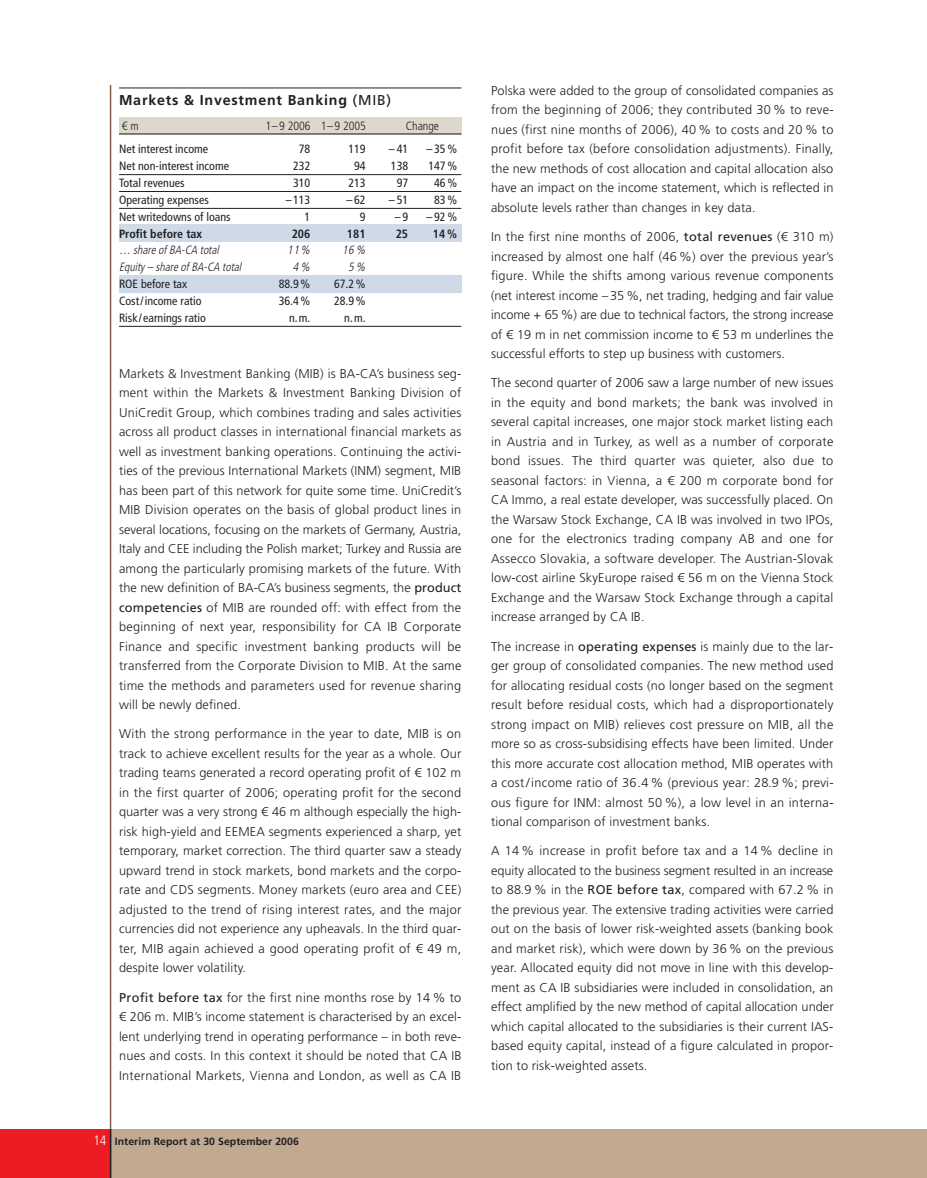
<style>
.page{position:relative;width:927px;height:1178px;background:#fff}
.page>*{position:absolute;margin:0;border:0;box-sizing:border-box;transform-origin:0 0}
.t1{font:700 14.25px "Frutiger";letter-spacing:.055em;color:#231f20}
.t2{font:300 12.75px/19.5px "Frutiger";letter-spacing:.01em;color:#231f20;text-align:justify}
.t3{font:condensed 12px "Frutiger";color:#231f20}
.t4{font:italic 300 condensed 12px "BA";color:#231f20}
.t5{font:700 condensed 12px "Frutiger";color:#231f20}
.t6{font:300 condensed 12px "Frutiger";letter-spacing:-.01em;color:#231f20}
.t7{font:700 10.5px "Frutiger";letter-spacing:.005em;color:#231f20}
.s1{font-weight:400}
.s2{font-weight:300;font-stretch:condensed;font-size:13.5px;color:#fff}
</style>
<div class="page">
<div style="left:119px;top:117px;width:342px;height:17px;background:#ddd8cc"></div>
<div style="left:119px;top:225px;width:342px;height:17px;background:#cedae8"></div>
<div style="left:119px;top:276px;width:342px;height:17px;background:#cedae8"></div>
<hr style="left:119px;top:88px;width:342px;height:1px;background:#231f20">
<hr style="left:119px;top:134px;width:342px;height:1px;background:#231f20">
<hr style="left:119px;top:174px;width:342px;height:1px;background:#231f20">
<hr style="left:119px;top:191px;width:342px;height:1px;background:#231f20">
<hr style="left:119px;top:208px;width:342px;height:1px;background:#231f20">
<hr style="left:119px;top:326px;width:342px;height:1px;background:#231f20">
<div style="left:0;top:1129px;width:111px;height:49px;background:#ed1c24"></div>
<div style="left:111px;top:1129px;width:816px;height:49px;background:#c2a991"></div>
<hr style="left:110px;top:85px;width:1px;height:1093px;background:#835e44">
<hr style="left:110px;top:1129px;width:1px;height:49px;background:#231f20">
<p class="t1" style="left:119px;top:94px;width:274px">Markets &amp; Investment Banking <span class="s1">(MIB)</span></p>
<p class="t6" style="left:122px;top:121px;width:18px">€ m</p>
<p class="t6" style="left:265px;top:121px;width:102px">1– 9 2006 1– 9 2005</p>
<p class="t6" style="left:406px;top:121px;width:35px">Change</p>
<p class="t3" style="left:119px;top:144px;width:91px">Net interest income</p>
<p class="t3" style="left:299px;top:144px;width:13px">78</p>
<p class="t3" style="left:348px;top:144px;width:19px">119</p>
<p class="t3" style="left:389px;top:144px;width:21px">–41</p>
<p class="t3" style="left:426px;top:144px;width:32px">–35%</p>
<p class="t3" style="left:119px;top:161px;width:111px">Net non-interest income</p>
<p class="t3" style="left:293px;top:161px;width:19px">232</p>
<p class="t3" style="left:354px;top:161px;width:13px">94</p>
<p class="t3" style="left:391px;top:161px;width:19px">138</p>
<p class="t3" style="left:428px;top:161px;width:30px">147 %</p>
<p class="t3" style="left:119px;top:178px;width:67px">Total revenues</p>
<p class="t3" style="left:293px;top:178px;width:19px">310</p>
<p class="t3" style="left:348px;top:178px;width:19px">213</p>
<p class="t3" style="left:397px;top:178px;width:13px">97</p>
<p class="t3" style="left:434px;top:178px;width:25px">46%</p>
<p class="t3" style="left:119px;top:195px;width:91px">Operating expenses</p>
<p class="t3" style="left:286px;top:195px;width:26px">–113</p>
<p class="t3" style="left:346px;top:195px;width:21px">–62</p>
<p class="t3" style="left:389px;top:195px;width:21px">–51</p>
<p class="t3" style="left:434px;top:195px;width:25px">83%</p>
<p class="t3" style="left:119px;top:212px;width:113px">Net writedowns of loans</p>
<p class="t3" style="left:305px;top:212px;width:7px">1</p>
<p class="t3" style="left:360px;top:212px;width:7px">9</p>
<p class="t3" style="left:395px;top:212px;width:15px">–9</p>
<p class="t3" style="left:426px;top:212px;width:32px">–92%</p>
<p class="t5" style="left:119px;top:229px;width:85px">Profit before tax</p>
<p class="t5" style="left:292px;top:229px;width:20px">206</p>
<p class="t5" style="left:347px;top:229px;width:20px">181</p>
<p class="t5" style="left:396px;top:229px;width:14px">25</p>
<p class="t5" style="left:433px;top:229px;width:26px">14%</p>
<p class="t4" style="left:119px;top:245px;width:101px">… share of BA-CA total</p>
<p class="t4" style="left:287px;top:245px;width:24px">11%</p>
<p class="t4" style="left:342px;top:245px;width:25px">16%</p>
<p class="t4" style="left:119px;top:262px;width:124px">Equity – share of BA-CA total</p>
<p class="t4" style="left:293px;top:262px;width:19px">4%</p>
<p class="t4" style="left:348px;top:262px;width:19px">5%</p>
<p class="t3" style="left:119px;top:279px;width:70px">ROE before tax</p>
<p class="t3" style="left:279px;top:279px;width:33px">88.9 %</p>
<p class="t3" style="left:334px;top:279px;width:33px">67.2 %</p>
<p class="t3" style="left:119px;top:296px;width:84px">Cost/income ratio</p>
<p class="t3" style="left:279px;top:296px;width:33px">36.4 %</p>
<p class="t3" style="left:334px;top:296px;width:33px">28.9 %</p>
<p class="t3" style="left:119px;top:313px;width:88px">Risk/earnings ratio</p>
<p class="t3" style="left:289px;top:313px;width:23px">n.m.</p>
<p class="t3" style="left:344px;top:313px;width:23px">n.m.</p>
<p class="t2" style="left:119px;top:364px;width:344px">Markets &amp; Investment Banking (MIB) is BA-CA’s business seg&shy;ment within the Markets &amp; Investment Banking Division of UniCredit Group, which combines trading and sales activities across all product classes in international financial markets as well as investment banking operations. Continuing the activi&shy;ties of the previous International Markets (INM) segment, MIB has been part of this network for quite some time. UniCredit’s MIB Division operates on the basis of global product lines in several locations, focusing on the markets of Germany, Austria, Italy and CEE including the Polish market; Turkey and Russia are among the particularly promising markets of the future. With the new definition of BA-CA’s business segments, the <span class="s1">product competencies</span> of MIB are rounded off: with effect from the beginning of next year, responsibility for CA IB Corporate Finance and specific investment banking products will be transferred from the Corporate Division to MIB. At the same time the methods and parameters used for revenue sharing will be newly defined.</p>
<p class="t2" style="left:119px;top:725px;width:344px">With the strong performance in the year to date, MIB is on track to achieve excellent results for the year as a whole. Our trading teams generated a record operating profit of € 102 m in the first quarter of 2006; operating profit for the second quarter was a very strong € 46 m although especially the high&shy;risk high-yield and EEMEA segments experienced a sharp, yet temporary, market correction. The third quarter saw a steady upward trend in stock markets, bond markets and the corpo&shy;rate and CDS segments. Money markets (euro area and CEE) adjusted to the trend of rising interest rates, and the major currencies did not experience any upheavals. In the third quar&shy;ter, MIB again achieved a good operating profit of € 49 m, despite lower volatility.</p>
<p class="t2" style="left:119px;top:988px;width:344px"><span class="s1">Profit before tax</span> for the first nine months rose by 14 % to € 206 m. MIB’s income statement is characterised by an excel&shy;lent underlying trend in operating performance – in both reve&shy;nues and costs. In this context it should be noted that CA IB International Markets, Vienna and London, as well as CA IB</p>
<p class="t7" style="left:93px;top:1137px;width:207px"><span class="s2">14</span> Interim Report at 30 September 2006</p>
<p class="t2" style="left:491px;top:82px;width:344px">Polska were added to the group of consolidated companies as from the beginning of 2006; they contributed 30 % to reve&shy;nues (first nine months of 2006), 40 % to costs and 20 % to profit before tax (before consolidation adjustments). Finally, the new methods of cost allocation and capital allocation also have an impact on the income statement, which is reflected in absolute levels rather than changes in key data.</p>
<p class="t2" style="left:491px;top:228px;width:344px">In the first nine months of 2006, <span class="s1">total revenues</span> (€ 310 m) increased by almost one half (46 %) over the previous year’s figure. While the shifts among various revenue components (net interest income – 35 %, net trading, hedging and fair value income + 65 %) are due to technical factors, the strong increase of € 19 m in net commission income to € 53 m underlines the successful efforts to step up business with customers.</p>
<p class="t2" style="left:491px;top:374px;width:344px">The second quarter of 2006 saw a large number of new issues in the equity and bond markets; the bank was involved in several capital increases, one major stock market listing each in Austria and in Turkey, as well as a number of corporate bond issues. The third quarter was quieter, also due to seasonal factors: in Vienna, a € 200 m corporate bond for CA Immo, a real estate developer, was successfully placed. On the Warsaw Stock Exchange, CA IB was involved in two IPOs, one for the electronics trading company AB and one for Assecco Slovakia, a software developer. The Austrian-Slovak low-cost airline SkyEurope raised € 56 m on the Vienna Stock Exchange and the Warsaw Stock Exchange through a capital increase arranged by CA IB.</p>
<p class="t2" style="left:491px;top:637px;width:344px">The increase in <span class="s1">operating expenses</span> is mainly due to the lar&shy;ger group of consolidated companies. The new method used for allocating residual costs (no longer based on the segment result before residual costs, which had a disproportionately strong impact on MIB) relieves cost pressure on MIB, all the more so as cross-subsidising effects have been limited. Under this more accurate cost allocation method, MIB operates with a cost/income ratio of 36.4 % (previous year: 28.9 %; previ - ous figure for INM: almost 50 %), a low level in an interna - tional comparison of investment banks.</p>
<p class="t2" style="left:491px;top:842px;width:344px">A 14 % increase in profit before tax and a 14 % decline in equity allocated to the business segment resulted in an increase to 88.9 % in the <span class="s1">ROE before tax</span>, compared with 67.2 % in the previous year. The extensive trading activities were carried out on the basis of lower risk-weighted assets (banking book and market risk), which were down by 36 % on the previous year. Allocated equity did not move in line with this develop&shy;ment as CA IB subsidiaries were included in consolidation, an effect amplified by the new method of capital allocation under which capital allocated to the subsidiaries is their current IAS&shy;based equity capital, instead of a figure calculated in propor&shy;tion to risk-weighted assets.</p>
</div>
